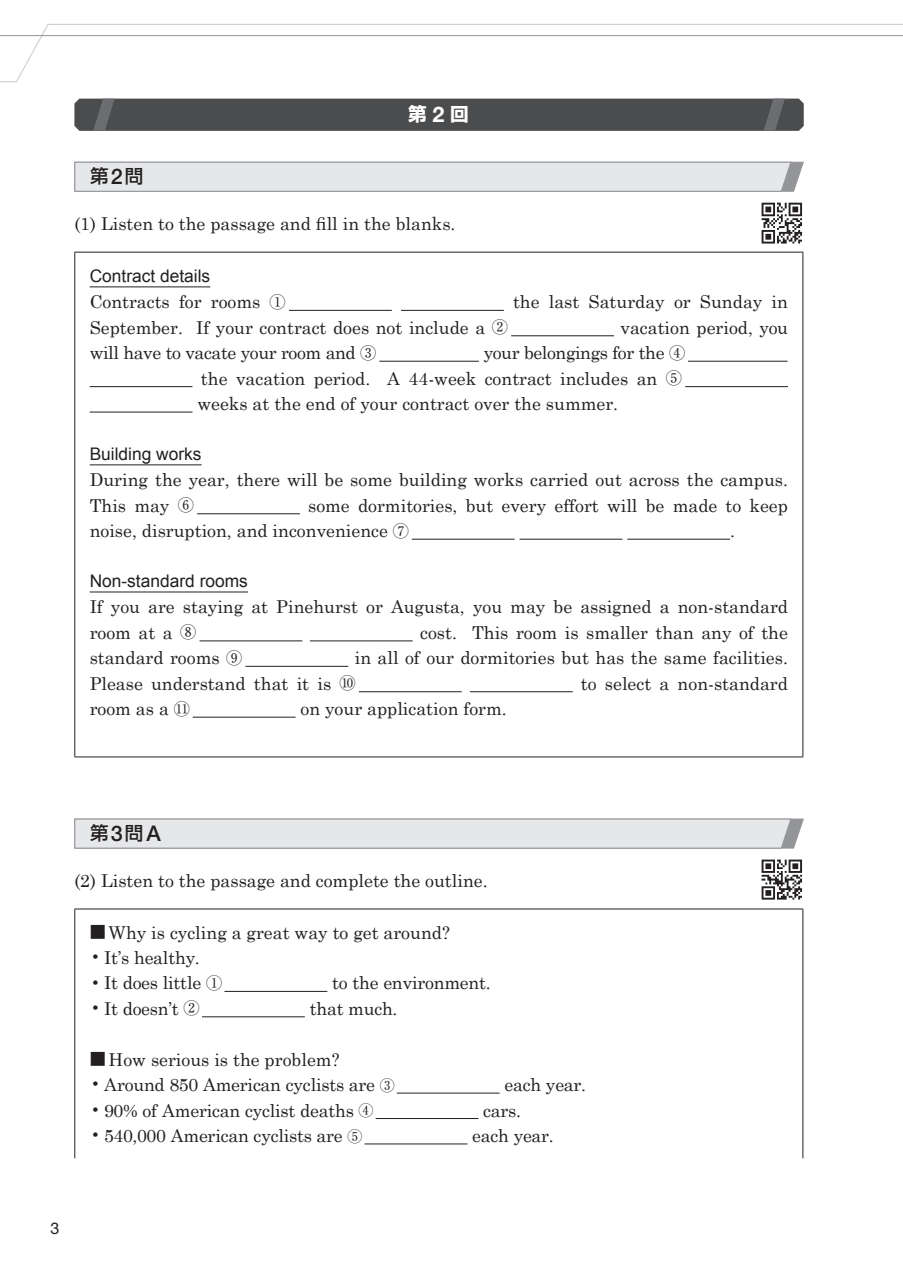
<style>
.page{position:relative;width:903px;height:1275px;background:#fff}
.page>*{position:absolute;margin:0;border:0;box-sizing:border-box;transform-origin:0 0}
.t1{font:500 18.55px "Shin Go Pro";color:#231f20}
.t2{font:700 18.55px "Shin Go Pro";color:#fff}
.t3{font:17.68px/25.4px "Century Schoolbook";color:#231f20}
.t4{font:17.68px "Century Schoolbook";letter-spacing:-.025em;color:#231f20}
.t5{font:17.32px "Arial";color:#231f20}
.t6{font:16.1px "Helvetica Neue LT Std";color:#231f20}
.s1{font-family:"Helvetica Neue LT Std";font-size:21.53px}
.s2{font-family:"Ryumin Pro";font-size:16.1px}
.s3{font-family:"Ryumin Pro";font-size:27.47px}
.s4{font-family:"Ryumin Pro";font-size:14.88px}
</style>
<div class="page">
<div style="left:74px;top:99px;width:730px;height:32px;background:#4b4c4d"></div>
<svg style="left:74px;top:161px;width:730px;height:31px;background:#dedfe1"></svg>
<img style="left:761px;top:202px;width:42px;height:42px">
<hr style="left:74px;top:252px;width:729px;height:1px;background:#231f20">
<hr style="left:74px;top:252px;width:1px;height:504px;background:#231f20">
<hr style="left:802px;top:252px;width:1px;height:504px;background:#231f20">
<hr style="left:74px;top:756px;width:729px;height:1px;background:#231f20">
<hr style="left:90px;top:286px;width:120px;height:1px;background:#231f20">
<hr style="left:289px;top:310px;width:103px;height:1px;background:#231f20">
<hr style="left:401px;top:310px;width:103px;height:1px;background:#231f20">
<hr style="left:511px;top:335px;width:103px;height:1px;background:#231f20">
<hr style="left:379px;top:361px;width:100px;height:1px;background:#231f20">
<hr style="left:688px;top:361px;width:99px;height:1px;background:#231f20">
<hr style="left:90px;top:386px;width:102px;height:1px;background:#231f20">
<hr style="left:685px;top:386px;width:103px;height:1px;background:#231f20">
<hr style="left:90px;top:412px;width:102px;height:1px;background:#231f20">
<hr style="left:90px;top:464px;width:112px;height:1px;background:#231f20">
<hr style="left:197px;top:513px;width:103px;height:1px;background:#231f20">
<hr style="left:412px;top:539px;width:103px;height:1px;background:#231f20">
<hr style="left:519px;top:539px;width:103px;height:1px;background:#231f20">
<hr style="left:627px;top:539px;width:103px;height:1px;background:#231f20">
<hr style="left:90px;top:592px;width:158px;height:1px;background:#231f20">
<hr style="left:200px;top:640px;width:102px;height:1px;background:#231f20">
<hr style="left:310px;top:640px;width:103px;height:1px;background:#231f20">
<hr style="left:245px;top:666px;width:103px;height:1px;background:#231f20">
<hr style="left:359px;top:691px;width:103px;height:1px;background:#231f20">
<hr style="left:470px;top:691px;width:103px;height:1px;background:#231f20">
<hr style="left:193px;top:717px;width:103px;height:1px;background:#231f20">
<svg style="left:74px;top:818px;width:730px;height:31px;background:#dddee1"></svg>
<img style="left:761px;top:859px;width:42px;height:41px">
<hr style="left:74px;top:909px;width:729px;height:1px;background:#231f20">
<hr style="left:74px;top:909px;width:1px;height:249px;background:#231f20">
<hr style="left:802px;top:909px;width:1px;height:249px;background:#231f20">
<hr style="left:224px;top:991px;width:103px;height:1px;background:#231f20">
<hr style="left:202px;top:1016px;width:103px;height:1px;background:#231f20">
<hr style="left:397px;top:1093px;width:103px;height:1px;background:#231f20">
<hr style="left:376px;top:1118px;width:102px;height:1px;background:#231f20">
<hr style="left:365px;top:1143px;width:102px;height:1px;background:#231f20">
<svg style="left:0;top:24px;width:903px;height:59px"></svg>
<hr style="left:0;top:35px;width:903px;height:1px;background:#939598">
<p class="t2" style="left:408px;top:100px;width:62px">第<span class="s1">2</span>回</p>
<p class="t1" style="left:90px;top:161px;width:55px">第<span class="s1">2</span>問</p>
<p class="t3" style="left:74px;top:211px;width:383px">(1) Listen to the passage and fill in the blanks.</p>
<p class="t5" style="left:90px;top:264px;width:122px">Contract details</p>
<p class="t3" style="left:90px;top:289px;width:198px">Contracts for rooms <span class="s2">①</span></p>
<p class="t3" style="left:513px;top:289px;width:276px">the last Saturday or Sunday in</p>
<p class="t3" style="left:90px;top:314px;width:420px">September. If your contract does not include a <span class="s2">②</span></p>
<p class="t3" style="left:620px;top:314px;width:169px">vacation period, you</p>
<p class="t4" style="left:90px;top:342px;width:288px">will have to vacate your room and <span class="s2">③</span></p>
<p class="t3" style="left:197px;top:340px;width:489px;text-indent:286px">your belongings for the <span class="s2">④ </span>the vacation period. A 44-week contract includes an <span class="s2">⑤ </span>weeks at the end of your contract over the summer.</p>
<p class="t5" style="left:90px;top:442px;width:113px">Building works</p>
<p class="t3" style="left:90px;top:467px;width:700px">During the year, there will be some building works carried out across the campus.<br>This may <span class="s2">⑥</span></p>
<p class="t3" style="left:90px;top:492px;width:700px;text-indent:218px">some dormitories, but every effort will be made to keep noise, disruption, and inconvenience <span class="s2">⑦</span></p>
<p class="t3" style="left:730px;top:518px;width:6px">.</p>
<p class="t5" style="left:90px;top:570px;width:160px">Non-standard rooms</p>
<p class="t3" style="left:90px;top:594px;width:700px">If you are staying at Pinehurst or Augusta, you may be assigned a non-standard room at a <span class="s2">⑧</span></p>
<p class="t3" style="left:420px;top:619px;width:369px">cost. This room is smaller than any of the</p>
<p class="t3" style="left:90px;top:645px;width:154px">standard rooms <span class="s2">⑨</span></p>
<p class="t3" style="left:90px;top:645px;width:700px;text-indent:265px">in all of our dormitories but has the same facilities.<br>Please understand that it is <span class="s2">⑩</span></p>
<p class="t3" style="left:581px;top:670px;width:208px">to select a non-standard</p>
<p class="t3" style="left:90px;top:696px;width:102px">room as a <span class="s2">⑪</span></p>
<p class="t3" style="left:300px;top:696px;width:208px">on your application form.</p>
<p class="t1" style="left:90px;top:818px;width:72px">第<span class="s1">3</span>問<span class="s1">A</span></p>
<p class="t3" style="left:74px;top:868px;width:415px">(2) Listen to the passage and complete the outline.</p>
<p class="t3" style="left:82px;top:919px;width:369px;text-indent:8px"><span class="s2">■</span> Why is cycling a great way to get around?<span class="s3">・</span>It’s healthy.<br><span class="s3">・</span>It does little <span class="s2">①</span></p>
<p class="t3" style="left:332px;top:970px;width:160px">to the environment.</p>
<p class="t3" style="left:82px;top:995px;width:119px"><span class="s3">・</span>It doesn’t <span class="s2">②</span></p>
<p class="t3" style="left:310px;top:995px;width:89px">that much.</p>
<p class="t3" style="left:82px;top:1046px;width:314px;text-indent:8px"><span class="s2">■</span> How serious is the problem?<span class="s3">・</span>Around 850 American cyclists are <span class="s4">③</span></p>
<p class="t3" style="left:504px;top:1072px;width:83px">each year.</p>
<p class="t3" style="left:82px;top:1097px;width:293px"><span class="s3">・</span>90% of American cyclist deaths <span class="s4">④</span></p>
<p class="t3" style="left:483px;top:1097px;width:39px">cars.</p>
<p class="t3" style="left:82px;top:1122px;width:282px"><span class="s3">・</span>540,000 American cyclists are <span class="s4">⑤</span></p>
<p class="t3" style="left:472px;top:1122px;width:83px">each year.</p>
<p class="t6" style="left:51px;top:1218px;width:10px">3</p>
</div>
